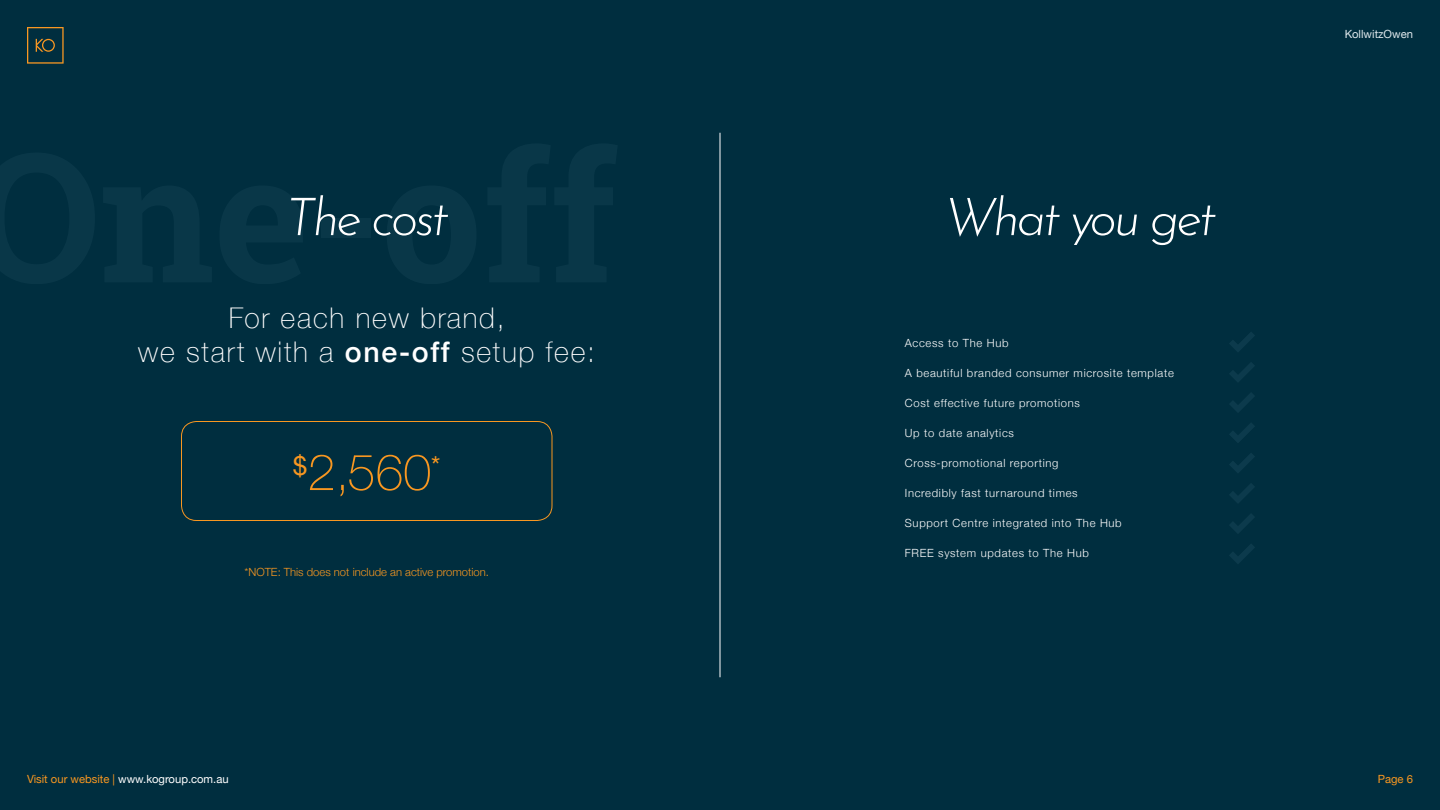
<style>
.page{position:relative;width:1440px;height:810px;background:#002e3f}
.page>*{position:absolute;margin:0;border:0;box-sizing:border-box;transform-origin:0 0}
.t1{font:italic 300 52.5px "Josefin Sans";letter-spacing:-.06em;color:#fff}
.t2{font:100 50.25px "Helvetica Neue";color:#f89721}
.t3{font:100 28.5px/33.8px "Helvetica Neue";letter-spacing:.06em;color:#fff;text-align:center}
.t4{font:300 11.25px "Helvetica Neue";letter-spacing:.06em;color:#fff}
.t5{font:300 11.25px "Helvetica Neue";color:#f89721}
.t6{font:11.25px "Helvetica Neue";color:#fff}
.t7{font:11.25px "Helvetica Neue";color:#dfe8ec}
.t8{font:11.25px "Helvetica Neue";color:#f89721}
.s1{font-weight:500}
.s2{color:#f89721}
</style>
<div class="page">
<div style="left:181px;top:421px;width:371px;height:100px;border:1px solid #f89721;border-radius:15px"></div>
<svg style="left:27px;top:27px;width:37px;height:37px"></svg>
<hr style="left:720px;top:133px;width:1px;height:544px;background:#fff">
<svg style="left:1230px;top:332px;width:25px;height:20px"></svg>
<svg style="left:1230px;top:363px;width:24px;height:19px"></svg>
<svg style="left:1230px;top:393px;width:24px;height:19px"></svg>
<svg style="left:1230px;top:423px;width:24px;height:19px"></svg>
<svg style="left:1230px;top:453px;width:25px;height:20px"></svg>
<svg style="left:1230px;top:484px;width:24px;height:19px"></svg>
<svg style="left:1230px;top:514px;width:24px;height:19px"></svg>
<svg style="left:1230px;top:544px;width:24px;height:20px"></svg>
<h1 class="t1" style="left:285px;top:174px;width:165px">The cost</h1>
<h1 class="t1" style="left:944px;top:174px;width:273px">What you get</h1>
<h3 class="t3" style="left:138px;top:300px;width:458px">For each new brand,<br>we start with a <span class="s1">one-off</span> setup fee:</h3>
<h2 class="t2" style="left:293px;top:434px;width:149px"><sup>$</sup>2,560<sup>*</sup></h2>
<p class="t5" style="left:245px;top:563px;width:246px">*NOTE: This does not include an active promotion.</p>
<p class="t6" style="left:27px;top:771px;width:203px"><span class="s2">Visit our website |</span> www.kogroup.com.au</p>
<p class="t4" style="left:905px;top:333px;width:105px">Access to The Hub</p>
<p class="t4" style="left:905px;top:363px;width:271px">A beautiful branded consumer microsite template</p>
<p class="t4" style="left:905px;top:393px;width:177px">Cost effective future promotions</p>
<p class="t4" style="left:905px;top:424px;width:111px">Up to date analytics</p>
<p class="t4" style="left:905px;top:454px;width:155px">Cross-promotional reporting</p>
<p class="t4" style="left:905px;top:484px;width:174px">Incredibly fast turnaround times</p>
<p class="t4" style="left:905px;top:514px;width:218px">Support Centre integrated into The Hub</p>
<p class="t4" style="left:905px;top:544px;width:186px">FREE system updates to The Hub</p>
<p class="t7" style="left:1345px;top:26px;width:70px">KollwitzOwen</p>
<p class="t8" style="left:1378px;top:771px;width:37px">Page 6</p>
</div>
